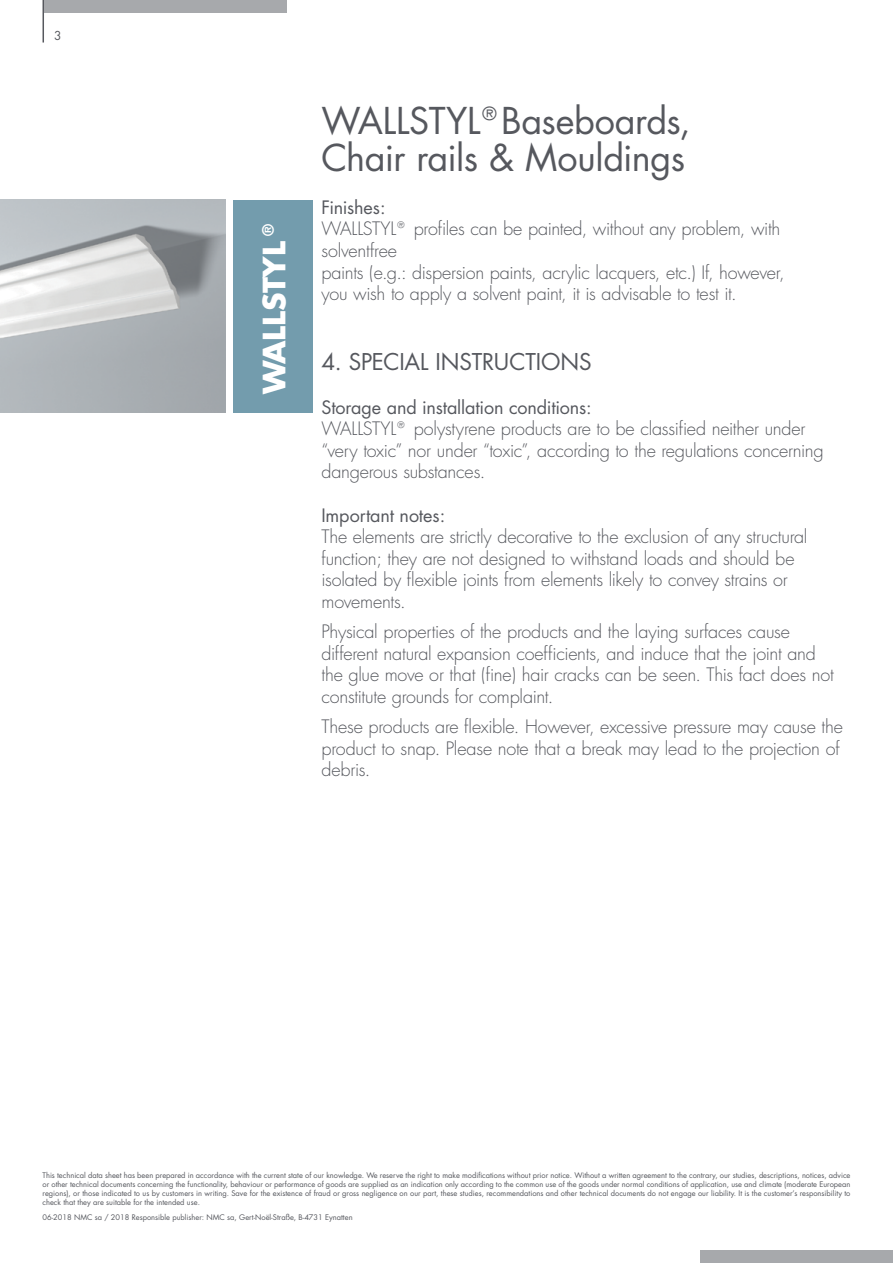
<style>
.page{position:relative;width:893px;height:1263px;background:#fff}
.page>*{position:absolute;margin:0;border:0;box-sizing:border-box;transform-origin:0 0}
.t1{font:36px/37.5px "Futura CE";letter-spacing:-.015em;color:#56585e}
.t2{font:700 30px "Futura CE";letter-spacing:-.01em;color:#fff}
.t3{font:22.5px "Futura CE";letter-spacing:-.01em;color:#56585e}
.t4{font:300 18px/21.6px "Futura CE";letter-spacing:-.015em;color:#56585e}
.t5{font:18px "Futura CE";letter-spacing:-.01em;color:#56585e}
.t6{font:12px "Futura CE";color:#57595e}
.t7{font:7.5px/9px "Futura CE";color:#56585e;text-align:justify}
</style>
<div class="page">
<div style="left:700px;top:1250px;width:193px;height:13px;background:#a7a9ac"></div>
<hr style="left:43px;top:0;width:1px;height:43px;background:#56585e">
<div style="left:44px;top:0;width:242px;height:13px;background:#a7a9ac"></div>
<div style="left:234px;top:200px;width:79px;height:212px;background:#739cad"></div>
<img style="left:0;top:200px;width:225px;height:212px">
<p class="t6" style="left:54px;top:28px;width:9px">3</p>
<h2 class="t2" style="left:252px;top:394px;width:178px;rotate:-90deg">WALLSTYL®</h2>
<h1 class="t1" style="left:321px;top:102px;width:371px">WALLSTYL®Baseboards,<br>Chair rails &amp; Mouldings</h1>
<p class="t5" style="left:321px;top:196px;width:66px">Finishes:</p>
<p class="t4" style="left:321px;top:218px;width:465px">WALLSTYL® profiles can be painted, without any problem, with solventfree<br>paints (e.g.: dispersion paints, acrylic lacquers, etc.) If, however, you wish to apply a solvent paint, it is advisable to test it.</p>
<p class="t3" style="left:321px;top:348px;width:272px">4. SPECIAL INSTRUCTIONS</p>
<p class="t5" style="left:321px;top:395px;width:272px">Storage and installation conditions:</p>
<p class="t4" style="left:321px;top:418px;width:504px">WALLSTYL® polystyrene products are to be classified neither under “very toxic” nor under “toxic”, according to the regulations concerning dangerous substances.</p>
<p class="t5" style="left:321px;top:503px;width:125px">Important notes:</p>
<p class="t4" style="left:321px;top:526px;width:487px">The elements are strictly decorative to the exclusion of any structural function; they are not designed to withstand loads and should be isolated by flexible joints from elements likely to convey strains or movements.</p>
<p class="t4" style="left:321px;top:621px;width:514px">Physical properties of the products and the laying surfaces cause different natural expansion coefficients, and induce that the joint and the glue move or that (fine) hair cracks can be seen. This fact does not constitute grounds for complaint.</p>
<p class="t4" style="left:321px;top:716px;width:523px">These products are flexible. However, excessive pressure may cause the product to snap. Please note that a break may lead to the projection of debris.</p>
<p class="t7" style="left:43px;top:1171px;width:809px">This technical data sheet has been prepared in accordance with the current state of our knowledge. We reserve the right to make modifications without prior notice. Without a written agreement to the contrary, our studies, descriptions, notices, advice or other technical documents concerning the functionality, behaviour or performance of goods are supplied as an indication only according to the common use of the goods under normal conditions of application, use and climate (moderate European regions), or those indicated to us by customers in writing. Save for the existence of fraud or gross negligence on our part, these studies, recommendations and other technical documents do not engage our liability. It is the customer’s responsibility to check that they are suitable for the intended use.</p>
<p class="t7" style="left:43px;top:1212px;width:312px">06-2018 NMC sa / 2018 Responsible publisher: NMC sa, Gert-Noël-Straße, B-4731 Eynatten</p>
</div>
